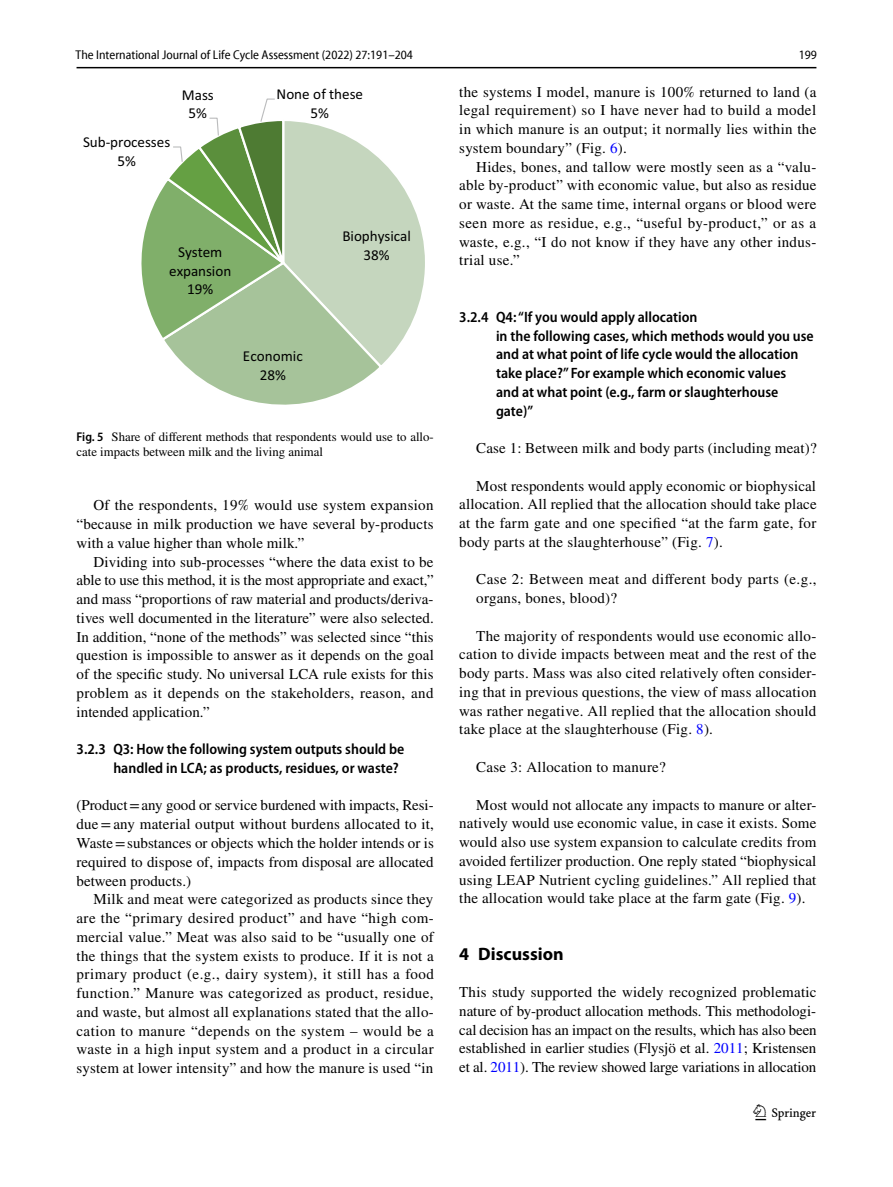
<style>
.page{position:relative;width:893px;height:1187px;background:#fff}
.page>*{position:absolute;margin:0;border:0;box-sizing:border-box;transform-origin:0 0}
.t1{font:22.5px "Springnew Regular 3";color:#000}
.t2{font:700 18px "Myriad Pro";color:#000}
.t3{font:15.15px/18.6px "Calibri 5";color:#000;text-align:center}
.t4{font:15px/18.8px "STIX";letter-spacing:.015em;color:#000;text-align:justify}
.t5{font:600 semi-condensed 15px/18.8px "Myriad Pro";color:#000}
.t6{font:12.75px/15px "STIX";color:#000}
.t7{font:semi-condensed 12.75px "Myriad Pro Unic";color:#000}
.s1{font-family:"Myriad Pro";font-weight:600;font-stretch:semi-condensed}
.s2{color:#00f}
</style>
<div class="page">
<hr style="left:77px;top:67px;width:739px;height:1px;background:#000">
<svg style="left:141px;top:98px;width:284px;height:307px"></svg>
<p class="t7" style="left:76px;top:50px;width:339px">The International Journal of Life Cycle Assessment (2022) 27:191–204</p>
<p class="t7" style="left:799px;top:50px;width:20px">199</p>
<p class="t3" style="left:83px;top:132px;width:89px">Sub-processes<br>5%</p>
<p class="t3" style="left:182px;top:85px;width:33px">Mass<br>5%</p>
<p class="t3" style="left:277px;top:84px;width:88px">None of these<br>5%</p>
<p class="t3" style="left:169px;top:242px;width:64px">System expansion<br>19%</p>
<p class="t3" style="left:243px;top:346px;width:61px">Economic<br>28%</p>
<p class="t3" style="left:342px;top:226px;width:70px">Biophysical<br>38%</p>
<p class="t6" style="left:77px;top:430px;width:359px"><span class="s1">Fig. 5</span> Share of different methods that respondents would use to allo&shy;cate impacts between milk and the living animal</p>
<p class="t4" style="left:77px;top:497px;width:359px;text-indent:17px">Of the respondents, 19% would use system expansion “because in milk production we have several by-products with a value higher than whole milk.”</p>
<p class="t4" style="left:77px;top:553px;width:359px;text-indent:17px">Dividing into sub-processes “where the data exist to be able to use this method, it is the most appropriate and exact,” and mass “proportions of raw material and products/deriva&shy;tives well documented in the literature” were also selected.<br>In addition, “none of the methods” was selected since “this question is impossible to answer as it depends on the goal of the specific study. No universal LCA rule exists for this problem as it depends on the stakeholders, reason, and intended application.”</p>
<p class="t5" style="left:113px;top:740px;width:293px;text-indent:-37px">3.2.3 Q3: How the following system outputs should be handled in LCA; as products, residues, or waste?</p>
<p class="t4" style="left:77px;top:797px;width:359px">(Product=any good or service burdened with impacts, Resi&shy;due=any material output without burdens allocated to it, Waste=substances or objects which the holder intends or is required to dispose of, impacts from disposal are allocated between products.)</p>
<p class="t4" style="left:77px;top:890px;width:359px;text-indent:17px">Milk and meat were categorized as products since they are the “primary desired product” and have “high com&shy;mercial value.” Meat was also said to be “usually one of the things that the system exists to produce. If it is not a primary product (e.g., dairy system), it still has a food function.” Manure was categorized as product, residue, and waste, but almost all explanations stated that the allo&shy;cation to manure “depends on the system – would be a waste in a high input system and a product in a circular system at lower intensity” and how the manure is used “in</p>
<p class="t4" style="left:459px;top:83px;width:359px">the systems I model, manure is 100% returned to land (a legal requirement) so I have never had to build a model in which manure is an output; it normally lies within the system boundary” (Fig. <span class="s2">6</span>).</p>
<p class="t4" style="left:459px;top:158px;width:359px;text-indent:17px">Hides, bones, and tallow were mostly seen as a “valu&shy;able by-product” with economic value, but also as residue or waste. At the same time, internal organs or blood were seen more as residue, e.g., “useful by-product,” or as a waste, e.g., “I do not know if they have any other indus&shy;trial use.”</p>
<p class="t5" style="left:496px;top:307px;width:319px;text-indent:-37px">3.2.4 Q4: “If you would apply allocation<br>in the following cases, which methods would you use and at what point of life cycle would the allocation take place?” For example which economic values<br>and at what point (e.g., farm or slaughterhouse gate)”</p>
<p class="t4" style="left:476px;top:439px;width:342px">Case 1: Between milk and body parts (including meat)?</p>
<p class="t4" style="left:459px;top:477px;width:359px;text-indent:17px">Most respondents would apply economic or biophysical allocation. All replied that the allocation should take place at the farm gate and one specified “at the farm gate, for body parts at the slaughterhouse” (Fig. <span class="s2">7</span>).</p>
<p class="t4" style="left:476px;top:571px;width:342px">Case 2: Between meat and different body parts (e.g., organs, bones, blood)?</p>
<p class="t4" style="left:459px;top:627px;width:359px;text-indent:17px">The majority of respondents would use economic allo&shy;cation to divide impacts between meat and the rest of the body parts. Mass was also cited relatively often consider&shy;ing that in previous questions, the view of mass allocation was rather negative. All replied that the allocation should take place at the slaughterhouse (Fig. <span class="s2">8</span>).</p>
<p class="t4" style="left:476px;top:758px;width:191px">Case 3: Allocation to manure?</p>
<p class="t4" style="left:459px;top:796px;width:359px;text-indent:17px">Most would not allocate any impacts to manure or alter&shy;natively would use economic value, in case it exists. Some would also use system expansion to calculate credits from avoided fertilizer production. One reply stated “biophysical using LEAP Nutrient cycling guidelines.” All replied that the allocation would take place at the farm gate (Fig. <span class="s2">9</span>).</p>
<p class="t2" style="left:459px;top:941px;width:106px">4 Discussion</p>
<p class="t4" style="left:459px;top:983px;width:359px">This study supported the widely recognized problematic nature of by-product allocation methods. This methodologi&shy;cal decision has an impact on the results, which has also been established in earlier studies (Flysjö et al. <span class="s2">2011</span>; Kristensen et al. <span class="s2">2011</span>). The review showed large variations in allocation</p>
<h1 class="t1" style="left:755px;top:1104px;width:62px">1 3</h1>
</div>
